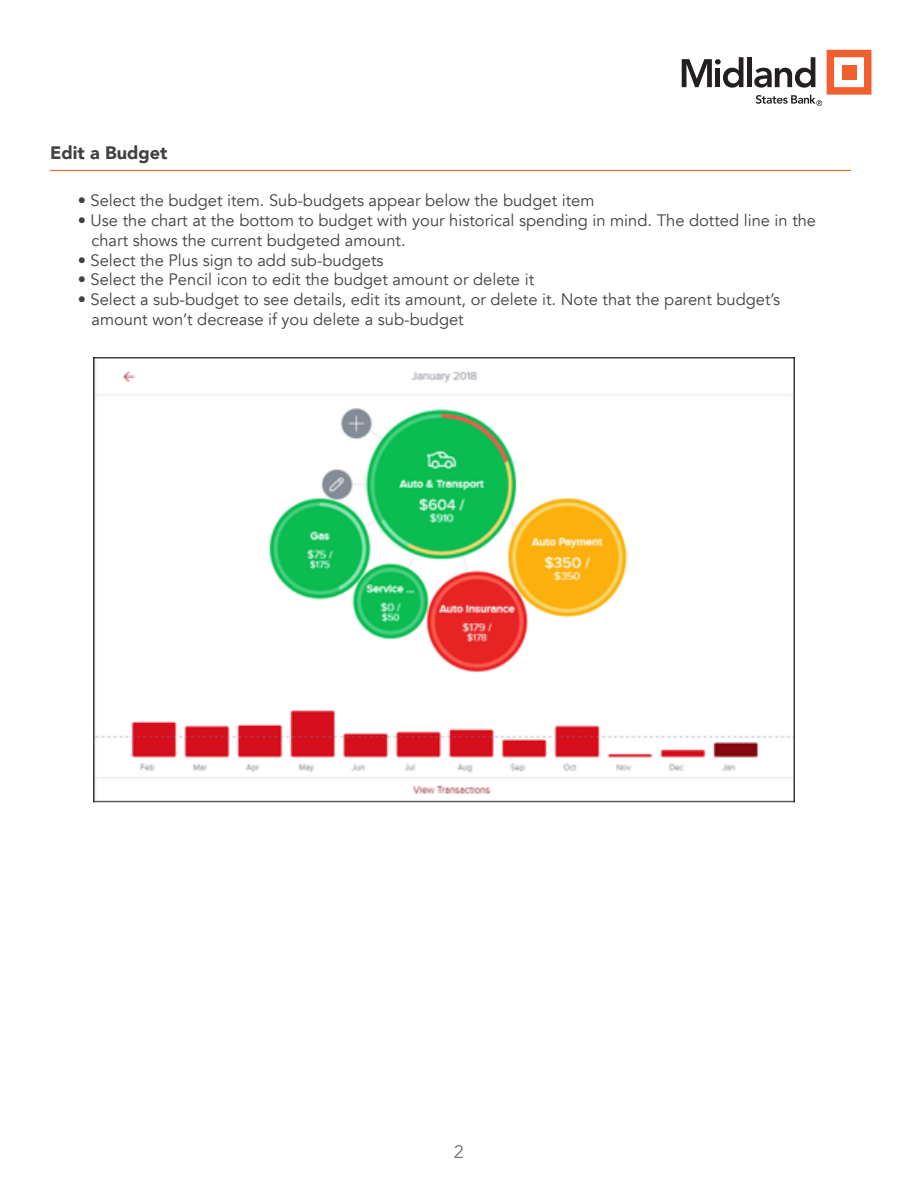
<style>
.page{position:relative;width:918px;height:1188px;background:#fff}
.page>*{position:absolute;margin:0;border:0;box-sizing:border-box;transform-origin:0 0}
.t1{font:900 18px "Avenir";color:#414042}
.t2{font:18px "Avenir";color:#6d6e71}
.t3{font:16.5px/19.8px "Avenir";color:#414042}
</style>
<div class="page">
<svg style="left:682px;top:57px;width:61px;height:31px"></svg>
<hr style="left:747px;top:57px;width:4px;height:30px;background:#231f20">
<svg style="left:754px;top:50px;width:118px;height:56px"></svg>
<div style="left:842px;top:65px;width:15px;height:15px;background:#f0602f"></div>
<hr style="left:50px;top:170px;width:801px;height:1px;background:#f1612f">
<img style="left:93px;top:358px;width:702px;height:445px">
<p class="t1" style="left:50px;top:137px;width:119px">Edit a Budget</p>
<p class="t3" style="left:78px;top:191px;width:518px">• Select the budget item. Sub-budgets appear below the budget item</p>
<p class="t3" style="left:92px;top:211px;width:726px;text-indent:-14px">• Use the chart at the bottom to budget with your historical spending in mind. The dotted line in the chart shows the current budgeted amount.</p>
<p class="t3" style="left:78px;top:250px;width:307px">• Select the Plus sign to add sub-budgets</p>
<p class="t3" style="left:78px;top:270px;width:458px">• Select the Pencil icon to edit the budget amount or delete it</p>
<p class="t3" style="left:92px;top:290px;width:690px;text-indent:-14px">• Select a sub-budget to see details, edit its amount, or delete it. Note that the parent budget’s amount won’t decrease if you delete a sub-budget</p>
<p class="t2" style="left:454px;top:1141px;width:12px">2</p>
</div>
